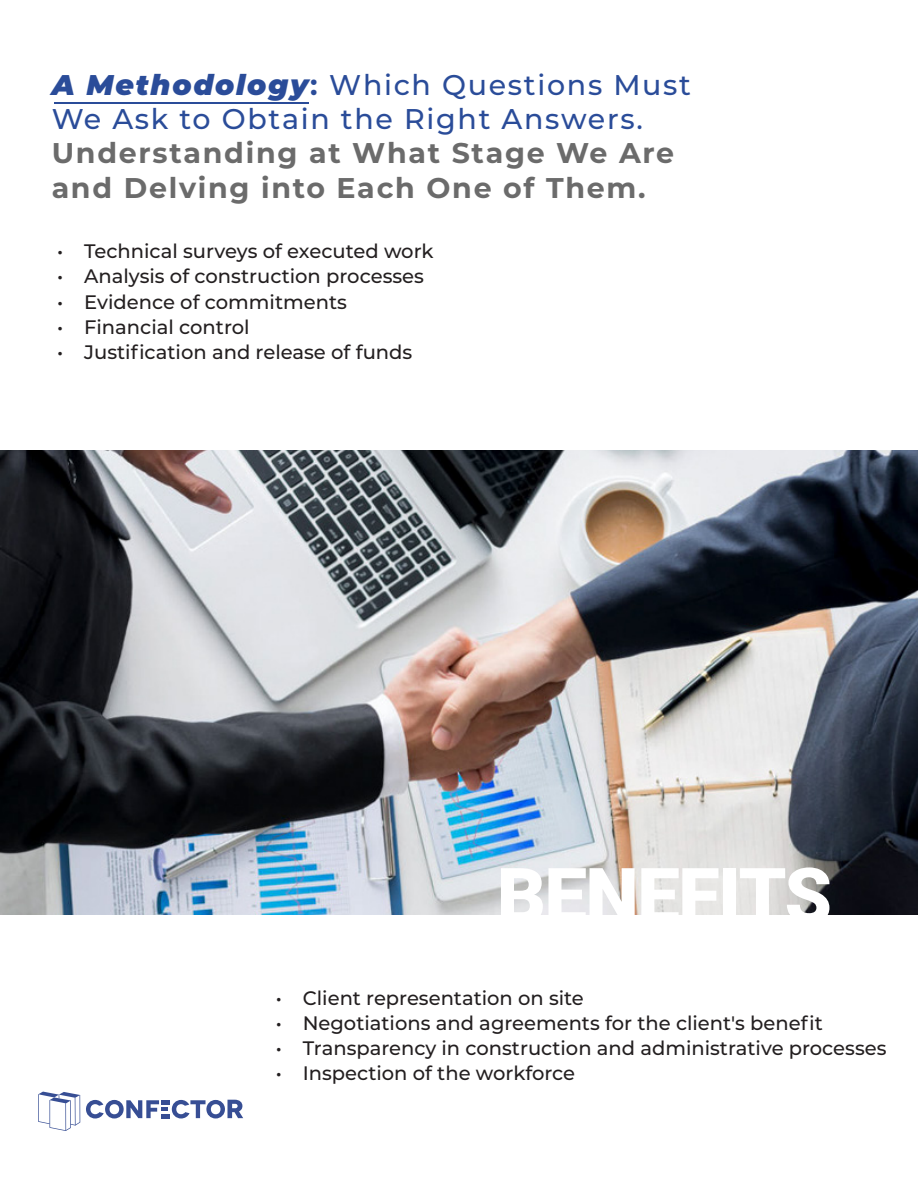
<style>
.page{position:relative;width:918px;height:1188px;background:#fff}
.page>*{position:absolute;margin:0;border:0;box-sizing:border-box;transform-origin:0 0}
.t1{font:900 76.05px "Roboto";letter-spacing:-.02em;color:#fff}
.t2{font:500 28.5px/34.2px "Montserrat";letter-spacing:.06em;color:#2a4c99}
.t3{font:700 28.5px/34.2px "Montserrat";letter-spacing:.06em;color:#6b6b6b}
.t4{font:500 19.5px "Montserrat";color:#231f20}
.s1{font-weight:900;font-style:italic}
.s2{font-weight:700}
</style>
<div class="page">
<img style="left:1px;top:450px;width:917px;height:465px">
<svg style="left:38px;top:1092px;width:42px;height:39px"></svg>
<svg style="left:86px;top:1100px;width:157px;height:19px"></svg>
<hr style="left:54px;top:102px;width:254px;height:2px;background:#2a4c99">
<h2 class="t2" style="left:52px;top:67px;width:641px"><span class="s1">A Methodology</span><span class="s2">:</span> Which Questions Must<br>We Ask to Obtain the Right Answers.</h2>
<h2 class="t3" style="left:52px;top:135px;width:624px">Understanding at What Stage We Are and Delving into Each One of Them.</h2>
<p class="t4" style="left:57px;top:238px;width:378px">• Technical surveys of executed work</p>
<p class="t4" style="left:57px;top:263px;width:368px">• Analysis of construction processes</p>
<p class="t4" style="left:57px;top:288px;width:291px">• Evidence of commitments</p>
<p class="t4" style="left:57px;top:313px;width:194px">• Financial control</p>
<p class="t4" style="left:57px;top:339px;width:357px">• Justification and release of funds</p>
<h1 class="t1" style="left:497px;top:842px;width:337px">BENEFITS</h1>
<p class="t4" style="left:276px;top:984px;width:310px">• Client representation on site</p>
<p class="t4" style="left:276px;top:1009px;width:548px">• Negotiations and agreements for the client's benefit</p>
<p class="t4" style="left:276px;top:1034px;width:612px">• Transparency in construction and administrative processes</p>
<p class="t4" style="left:276px;top:1060px;width:301px">• Inspection of the workforce</p>
</div>
